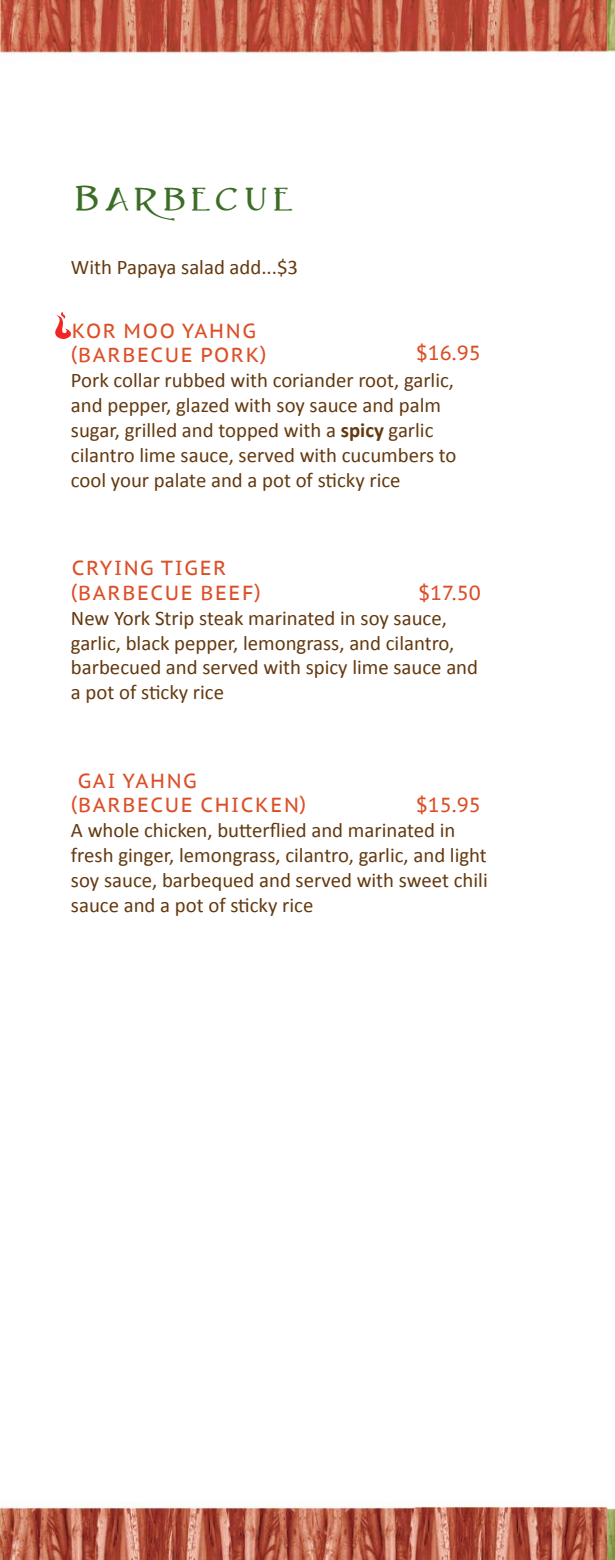
<style>
.page{position:relative;width:615px;height:1560px;background:#fff}
.page>*{position:absolute;margin:0;border:0;box-sizing:border-box;transform-origin:0 0}
.t1{font:35.52px "Caeldera";color:#3c6d27}
.t2{font:20.82px/24.8px "Calibri";color:#64390f}
.t3{font:20.3px/24.3px "PT Sans Caption";letter-spacing:.08em;color:#db4f28}
.s1{font-weight:700}
</style>
<div class="page">
<img style="left:0;top:0;width:606px;height:55px">
<img style="left:0;top:1505px;width:606px;height:54px">
<img style="left:606px;top:0;width:8px;height:53px">
<img style="left:606px;top:1506px;width:8px;height:53px">
<svg style="left:55px;top:311px;width:16px;height:28px"></svg>
<h1 class="t1" style="left:71px;top:184px;width:225px">Barbecue</h1>
<p class="t2" style="left:71px;top:254px;width:228px">With Papaya salad add...$3</p>
<p class="t3" style="left:71px;top:318px;width:197px">KOR MOO YAHNG (BARBECUE PORK)</p>
<p class="t3" style="left:415px;top:340px;width:67px">$16.95</p>
<p class="t2" style="left:71px;top:367px;width:387px">Pork collar rubbed with coriander root, garlic, and pepper, glazed with soy sauce and palm sugar, grilled and topped with a <span class="s1">spicy</span> garlic cilantro lime sauce, served with cucumbers to cool your palate and a pot of sticky rice</p>
<p class="t3" style="left:71px;top:555px;width:191px">CRYING TIGER (BARBECUE BEEF)</p>
<p class="t3" style="left:417px;top:580px;width:64px">$17.50</p>
<p class="t2" style="left:71px;top:605px;width:408px">New York Strip steak marinated in soy sauce, garlic, black pepper, lemongrass, and cilantro, barbecued and served with spicy lime sauce and a pot of sticky rice</p>
<p class="t3" style="left:71px;top:768px;width:236px;text-indent:7px">GAI YAHNG (BARBECUE CHICKEN)</p>
<p class="t3" style="left:415px;top:792px;width:67px">$15.95</p>
<p class="t2" style="left:71px;top:818px;width:418px">A whole chicken, butterflied and marinated in fresh ginger, lemongrass, cilantro, garlic, and light soy sauce, barbequed and served with sweet chili sauce and a pot of sticky rice</p>
</div>
